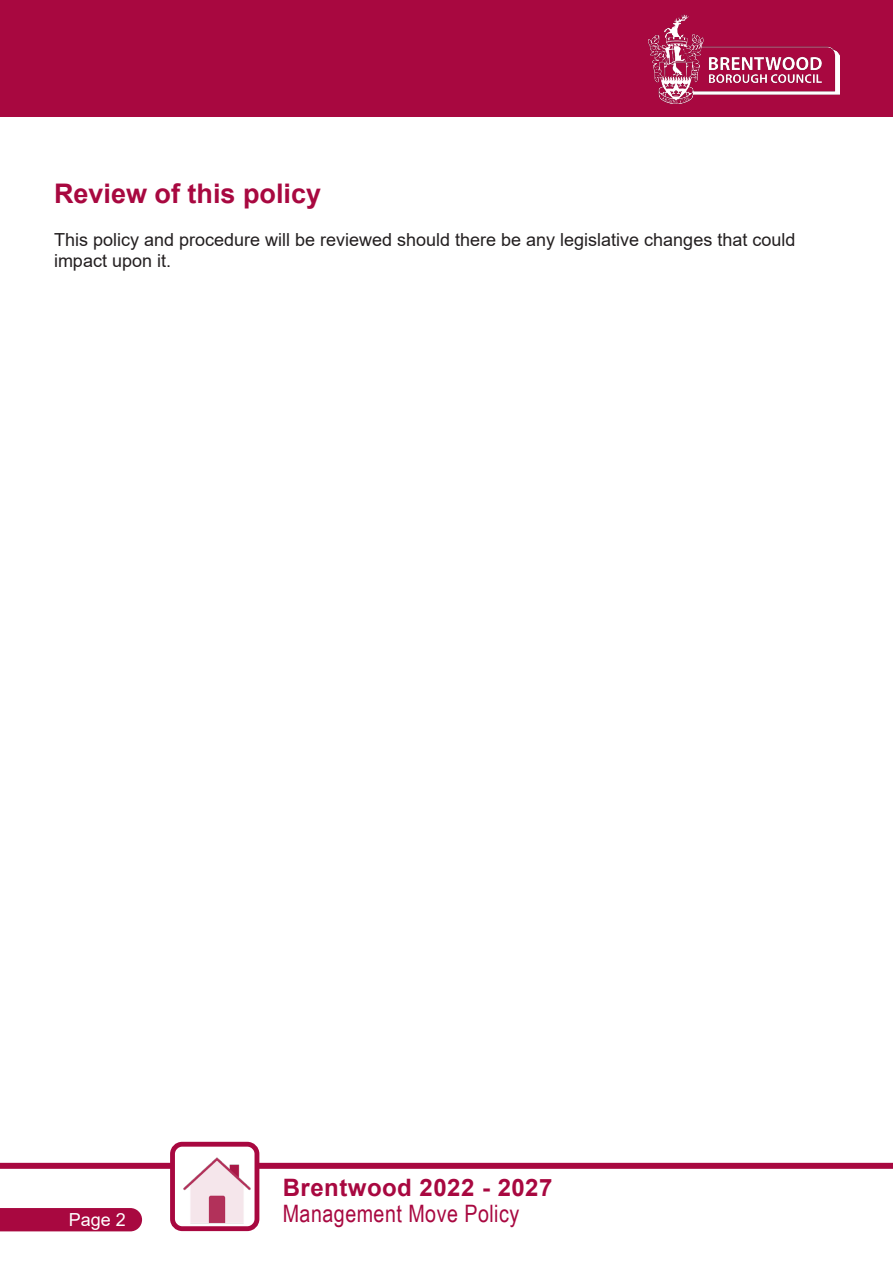
<style>
.page{position:relative;width:893px;height:1263px;background:#fff}
.page>*{position:absolute;margin:0;border:0;box-sizing:border-box;transform-origin:0 0}
.t1{font:700 27px "Arial";color:#a80840}
.t2{font:24px/25.5px "Arial Narrow";letter-spacing:.02em;color:#a80840}
.t3{font:18px/21.6px "Arial";color:#231f20}
.t4{font:18px "Arial";color:#fff}
.s1{font-family:"Arial";font-weight:700}
</style>
<div class="page">
<div style="left:0;top:0;width:893px;height:116px;background:#a80840"></div>
<img style="left:649px;top:15px;width:190px;height:88px">
<div style="left:0;top:1208px;width:142px;height:23px;background:#a80840"></div>
<div style="left:0;top:1163px;width:893px;height:6px;background:#a80840"></div>
<div style="left:173px;top:1144px;width:84px;height:85px;background:#fff;border-radius:10px"></div>
<img style="left:183px;top:1157px;width:70px;height:68px">
<div style="left:170px;top:1142px;width:89px;height:89px;border:5px solid #a80840;border-radius:10px"></div>
<p class="t1" style="left:54px;top:174px;width:269px">Review of this policy</p>
<p class="t3" style="left:54px;top:228px;width:743px">This policy and procedure will be reviewed should there be any legislative changes that could impact upon it.</p>
<p class="t4" style="left:69px;top:1207px;width:59px">Page 2</p>
<p class="t2" style="left:283px;top:1174px;width:271px"><span class="s1">Brentwood 2022 - 2027<br></span>Management Move Policy</p>
</div>
